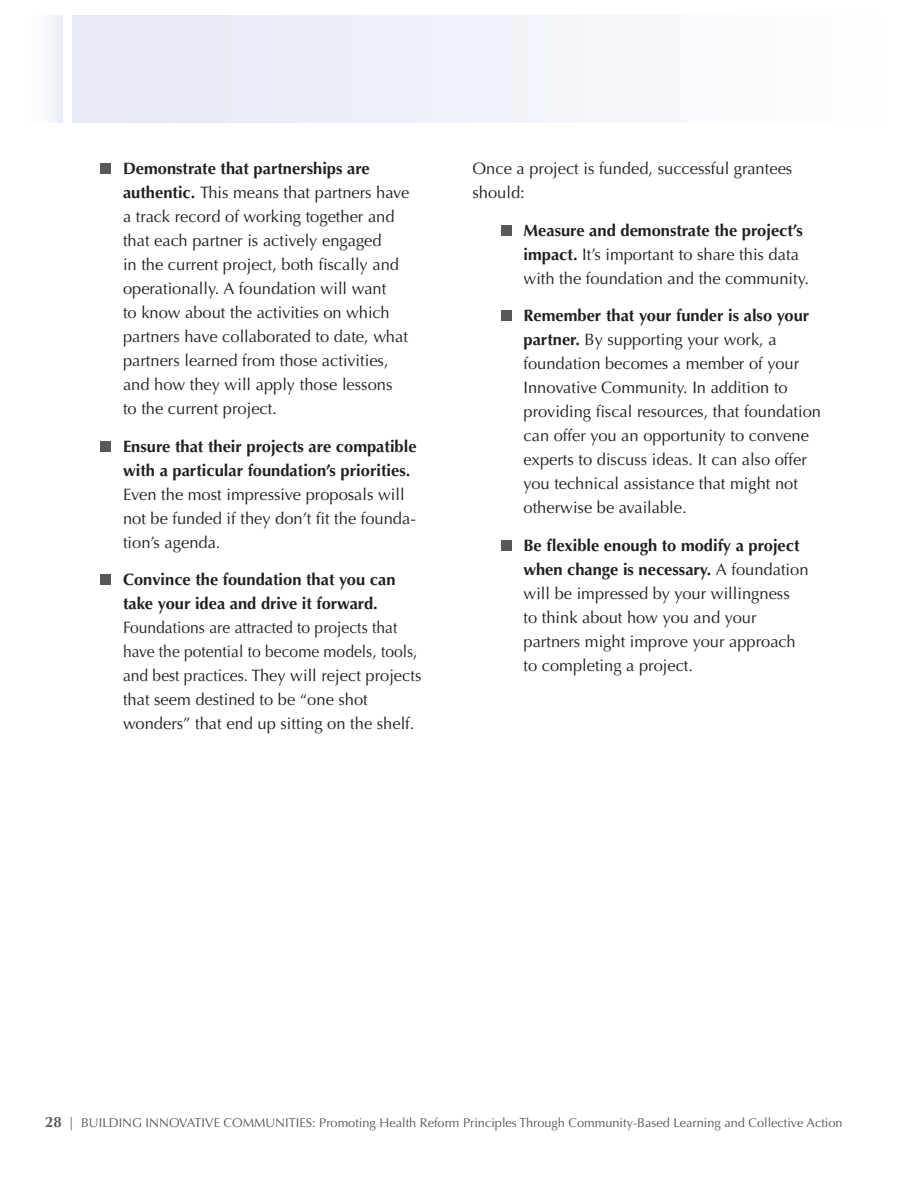
<style>
.page{position:relative;width:918px;height:1188px;background:#fff}
.page>*{position:absolute;margin:0;border:0;box-sizing:border-box;transform-origin:0 0}
.text_bullets{font:16.5px/24px "Optima";color:#231f20}
.text_bullets-2{font:16.5px/24px "Optima";color:#231f20;scale:.95 1}
.Text{font:16.5px/24px "Optima";color:#231f20}
.t1{font:12.75px "Optima";color:#57585a}
.s1{font-weight:700}
.s2{font-weight:700;font-size:15px}
.s3{font-size:13.5px}
</style>
<div class="page">
<div style="left:20px;top:15px;width:43px;height:108px;background:linear-gradient(to right,#fff,#ecf0f8)"></div>
<div style="left:72px;top:15px;width:828px;height:108px;background:#f0f3f9"></div>
<div style="left:100px;top:164px;width:11px;height:10px;background:#57585a"></div>
<div style="left:100px;top:441px;width:11px;height:11px;background:#57585a"></div>
<div style="left:100px;top:575px;width:11px;height:10px;background:#57585a"></div>
<div style="left:501px;top:225px;width:10px;height:11px;background:#57585a"></div>
<div style="left:501px;top:311px;width:10px;height:10px;background:#57585a"></div>
<div style="left:501px;top:540px;width:10px;height:11px;background:#57585a"></div>
<p class="text_bullets" style="left:123px;top:157px;width:288px"><span class="s1">Demonstrate that partnerships are authentic.</span> This means that partners have a track record of working together and that each partner is actively engaged<br>in the current project, both fiscally and operationally. A foundation will want<br>to know about the activities on which partners have collaborated to date, what partners learned from those activities, and how they will apply those lessons to the current project.</p>
<p class="text_bullets" style="left:123px;top:434px;width:295px"><span class="s1">Ensure that their projects are compatible with a particular foundation’s priorities.<br></span>Even the most impressive proposals will not be funded if they don’t fit the founda&shy;tion’s agenda.</p>
<p class="text_bullets-2" style="left:123px;top:568px;width:316px"><span class="s1">Convince the foundation that you can take your idea and drive it forward.<br></span>Foundations are attracted to projects that have the potential to become models, tools, and best practices. They will reject projects that seem destined to be “one shot wonders” that end up sitting on the shelf.</p>
<p class="Text" style="left:472px;top:157px;width:321px">Once a project is funded, successful grantees should:</p>
<p class="text_bullets" style="left:524px;top:218px;width:287px"><span class="s1">Measure and demonstrate the project’s impact.</span> It’s important to share this data with the foundation and the community.</p>
<p class="text_bullets" style="left:524px;top:304px;width:299px"><span class="s1">Remember that your funder is also your partner.</span> By supporting your work, a foundation becomes a member of your Innovative Community. In addition to providing fiscal resources, that foundation can offer you an opportunity to convene experts to discuss ideas. It can also offer you technical assistance that might not otherwise be available.</p>
<p class="text_bullets" style="left:524px;top:533px;width:287px"><span class="s1">Be flexible enough to modify a project when change is necessary.</span> A foundation will be impressed by your willingness<br>to think about how you and your partners might improve your approach to completing a project.</p>
<p class="t1" style="left:45px;top:1115px;width:799px"><span class="s2">28</span> <span class="s3">|</span> BUILDING INNOVATIVE COMMUNITIES: Promoting Health Reform Principles Through Community-Based Learning and Collective Action</p>
</div>
